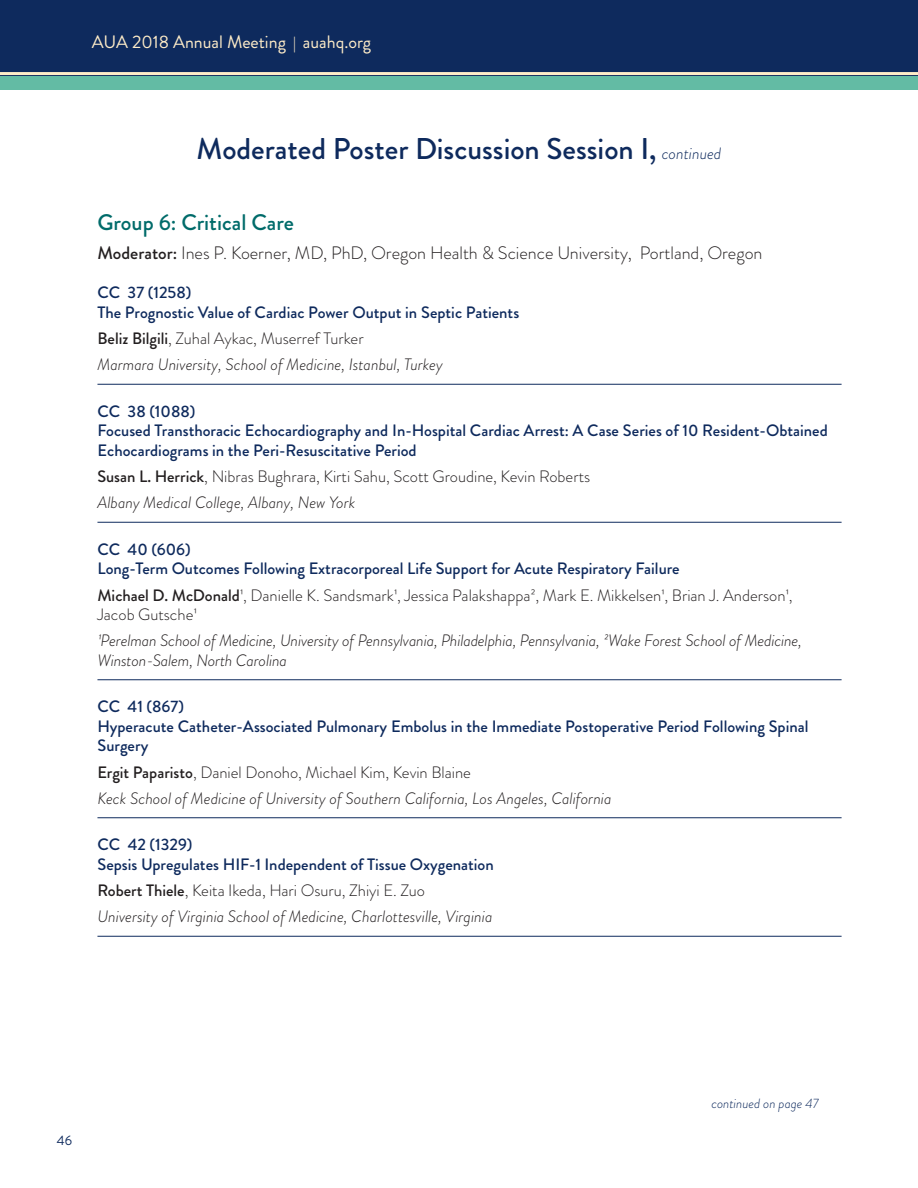
<style>
.page{position:relative;width:918px;height:1188px;background:#fff}
.page>*{position:absolute;margin:0;border:0;box-sizing:border-box;transform-origin:0 0}
.t1{font:500 30px "Brandon Grotesque";color:#0e2a5d}
.t2{font:500 22.5px "Brandon Grotesque";color:#006b6a}
.t3{font:300 18px "Brandon Grotesque";color:#231f20}
.t4{font:18px "Brandon Grotesque";color:#feecc8}
.t5{font:500 16.5px/19.5px "Brandon Grotesque";color:#0e2a5d}
.t6{font:italic 300 16.5px/26.2px "Brandon Grotesque";color:#231f20}
.t7{font:300 16.5px/26.2px "Brandon Grotesque";color:#231f20}
.t8{font:italic 300 13.5px "Brandon Grotesque";color:#0e2a5d}
.t9{font:13.5px "Brandon Grotesque";color:#0e2a5d}
.s1{font-size:15px}
.s2{font-weight:300;font-style:italic;font-size:16.5px}
.s3{font-weight:500}
.s4{font-weight:500;font-style:normal}
.s5{font-style:normal}
.s6{font-style:italic}
</style>
<div class="page">
<hr style="left:97px;top:384px;width:745px;height:1px;background:#0e2a5d">
<hr style="left:97px;top:522px;width:745px;height:1px;background:#0e2a5d">
<hr style="left:97px;top:679px;width:745px;height:1px;background:#0e2a5d">
<hr style="left:97px;top:817px;width:745px;height:1px;background:#0e2a5d">
<hr style="left:97px;top:936px;width:745px;height:1px;background:#0e2a5d">
<div style="left:0;top:0;width:918px;height:90px;background:#63bba4"></div>
<div style="left:0;top:0;width:918px;height:75px;background:#0e2a5d"></div>
<hr style="left:0;top:72px;width:918px;height:3px;background:#feecc8">
<p class="t4" style="left:92px;top:30px;width:281px">AUA 2018 Annual Meeting <span class="s1">|</span> auahq.org</p>
<h1 class="t1" style="left:197px;top:128px;width:526px">Moderated Poster Discussion Session I, <span class="s2">continued</span></h1>
<h2 class="t2" style="left:97px;top:207px;width:198px">Group 6: Critical Care</h2>
<p class="t3" style="left:97px;top:240px;width:667px"><span class="s3">Moderator:</span> Ines P. Koerner, MD, PhD, Oregon Health &amp; Science University, Portland, Oregon</p>
<p class="t5" style="left:97px;top:283px;width:423px">CC 37 (1258)<br>The Prognostic Value of Cardiac Power Output in Septic Patients</p>
<p class="t6" style="left:97px;top:325px;width:347px"><span class="s4">Beliz Bilgili</span><span class="s5">, Zuhal Aykac, Muserref Turker<br></span>Marmara University, School of Medicine, Istanbul, Turkey</p>
<p class="t5" style="left:97px;top:402px;width:732px">CC 38 (1088)<br>Focused Transthoracic Echocardiography and In-Hospital Cardiac Arrest: A Case Series of 10 Resident-Obtained<br>Echocardiograms in the Peri-Resuscitative Period</p>
<p class="t7" style="left:97px;top:463px;width:494px"><span class="s3">Susan L. Herrick</span>, Nibras Bughrara, Kirti Sahu, Scott Groudine, Kevin Roberts<br><span class="s6">Albany Medical College, Albany, New York</span></p>
<p class="t5" style="left:97px;top:540px;width:584px">CC 40 (606)<br>Long-Term Outcomes Following Extracorporeal Life Support for Acute Respiratory Failure</p>
<p class="t7" style="left:97px;top:585px;width:697px;line-height:19.5px"><span class="s3">Michael D. McDonald</span>1, Danielle K. Sandsmark1, Jessica Palakshappa2, Mark E. Mikkelsen1, Brian J. Anderson1,<br>Jacob Gutsche1</p>
<p class="t6" style="left:97px;top:631px;width:706px;line-height:19.5px">1Perelman School of Medicine, University of Pennsylvania, Philadelphia, Pennsylvania, 2Wake Forest School of Medicine,<br>Winston-Salem, North Carolina</p>
<p class="t5" style="left:97px;top:697px;width:713px">CC 41 (867)<br>Hyperacute Catheter-Associated Pulmonary Embolus in the Immediate Postoperative Period Following Spinal<br>Surgery</p>
<p class="t6" style="left:98px;top:759px;width:516px"><span class="s4">Ergit Paparisto</span><span class="s5">, Daniel Donoho, Michael Kim, Kevin Blaine<br></span>Keck School of Medicine of University of Southern California, Los Angeles, California</p>
<p class="t5" style="left:98px;top:835px;width:398px">CC 42 (1329)<br>Sepsis Upregulates HIF-1 Independent of Tissue Oxygenation</p>
<p class="t6" style="left:98px;top:877px;width:396px"><span class="s4">Robert Thiele</span><span class="s5">, Keita Ikeda, Hari Osuru, Zhiyi E. Zuo<br></span>University of Virginia School of Medicine, Charlottesville, Virginia</p>
<p class="t9" style="left:57px;top:1131px;width:17px">46</p>
<p class="t8" style="left:711px;top:1094px;width:107px">continued on page 47</p>
</div>
